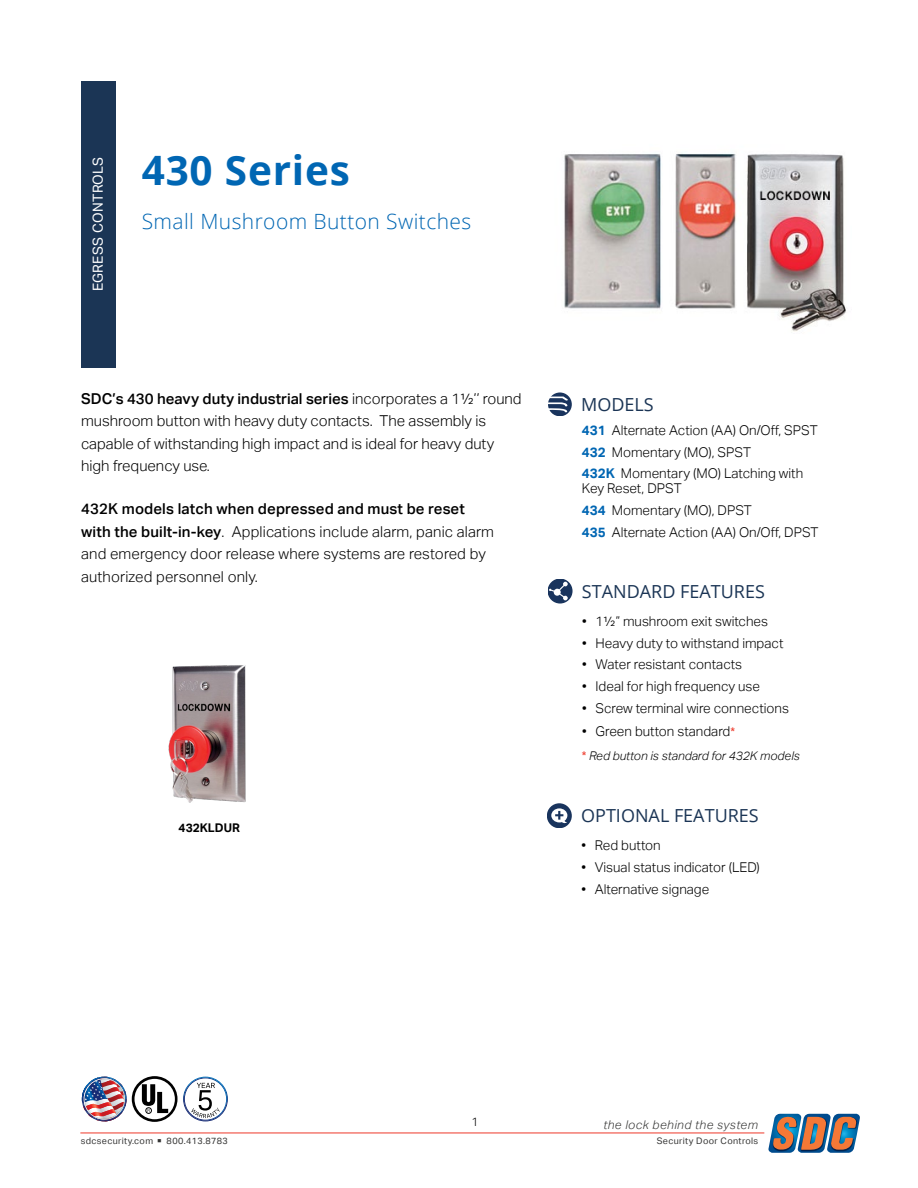
<style>
.page{position:relative;width:918px;height:1188px;background:#fff}
.page>*{position:absolute;margin:0;border:0;box-sizing:border-box;transform-origin:0 0}
.t1{font:700 40.5px "Open Sans";letter-spacing:.02em;color:#0066b3}
.t2{font:300 21px "Open Sans";letter-spacing:.02em;color:#0066b3}
.t3{font:18px "Open Sans";color:#1b3555}
.t4{font:300 15px/22.5px "Aktiv Grotesk";color:#000}
.t5{font:13.8px "Aktiv Grotesk";letter-spacing:.02em;color:#fff}
.t6{font:300 13.5px/21.8px "Aktiv Grotesk";color:#000}
.t7{font:italic 300 12px "Aktiv Grotesk";color:#000}
.t8{font:italic 300 12px "Aktiv Grotesk";letter-spacing:.04em;color:#343433}
.t9{font:700 12px "Aktiv Grotesk";color:#000}
.t10{font:300 12px "Aktiv Grotesk";color:#000}
.t11{font:9px "Aktiv Grotesk";letter-spacing:.04em;color:#343433}
.s1{font-weight:500}
.s2{font-weight:700;color:#0066b3}
.s3{font-weight:400;font-size:12px;color:#ee3829}
.s4{font-weight:400;font-style:normal;color:#ee3829}
.s5{font-size:6.75px}
</style>
<div class="page">
<hr style="left:80px;top:1133px;width:684px;height:1px;background:#ee3829">
<svg style="left:768px;top:1114px;width:92px;height:39px;background:#867f80"></svg>
<svg style="left:548px;top:392px;width:24px;height:24px"></svg>
<svg style="left:548px;top:397px;width:20px;height:15px"></svg>
<img style="left:82px;top:1076px;width:146px;height:46px">
<svg style="left:548px;top:579px;width:25px;height:25px"></svg>
<svg style="left:549px;top:582px;width:19px;height:18px"></svg>
<div style="left:547px;top:803px;width:25px;height:25px;background:#19345d;border-radius:12px"></div>
<svg style="left:551px;top:808px;width:16px;height:16px"></svg>
<img style="left:564px;top:153px;width:282px;height:179px">
<img style="left:168px;top:665px;width:78px;height:138px">
<div style="left:81px;top:81px;width:34px;height:286px;background:#1b3555"></div>
<p class="t5" style="left:90px;top:291px;width:136px;rotate:-90deg">EGRESS CONTROLS</p>
<h1 class="t1" style="left:142px;top:142px;width:210px">430 Series</h1>
<h2 class="t2" style="left:142px;top:207px;width:331px">Small Mushroom Button Switches</h2>
<p class="t4" style="left:81px;top:387px;width:442px"><span class="s1">SDC’s 430 heavy duty industrial series</span> incorporates a 11/2’’ round mushroom button with heavy duty contacts. The assembly is capable of withstanding high impact and is ideal for heavy duty high frequency use.</p>
<p class="t4" style="left:81px;top:498px;width:414px"><span class="s1">432K models latch when depressed and must be reset with the built-in-key</span>. Applications include alarm, panic alarm and emergency door release where systems are restored by authorized personnel only.</p>
<p class="t9" style="left:179px;top:821px;width:63px">432KLDUR</p>
<h3 class="t3" style="left:581px;top:393px;width:74px">MODELS</h3>
<p class="t6" style="left:582px;top:419px;width:237px"><span class="s2">431</span> Alternate Action (AA) On/Off, SPST<br><span class="s2">432</span> Momentary (MO), SPST<br><span class="s2">432K</span> Momentary (MO) Latching with</p>
<p class="t6" style="left:582px;top:478px;width:238px">Key Reset, DPST<br><span class="s2">434</span> Momentary (MO), DPST<br><span class="s2">435</span> Alternate Action (AA) On/Off, DPST</p>
<h3 class="t3" style="left:582px;top:579px;width:185px">STANDARD FEATURES</h3>
<p class="t6" style="left:582px;top:610px;width:188px">• 11/2” mushroom exit switches</p>
<p class="t6" style="left:582px;top:632px;width:203px">• Heavy duty to withstand impact</p>
<p class="t6" style="left:582px;top:654px;width:162px">• Water resistant contacts</p>
<p class="t6" style="left:582px;top:676px;width:179px">• Ideal for high frequency use</p>
<p class="t6" style="left:582px;top:697px;width:208px">• Screw terminal wire connections</p>
<p class="t6" style="left:582px;top:721px;width:154px">• Green button standard<span class="s3">*</span></p>
<p class="t7" style="left:582px;top:749px;width:220px"><span class="s4">*</span> Red button is standard for 432K models</p>
<h3 class="t3" style="left:581px;top:803px;width:179px">OPTIONAL FEATURES</h3>
<p class="t6" style="left:581px;top:835px;width:81px">• Red button</p>
<p class="t6" style="left:581px;top:856px;width:180px">• Visual status indicator (LED)</p>
<p class="t6" style="left:581px;top:878px;width:129px">• Alternative signage</p>
<p class="t10" style="left:472px;top:1115px;width:9px">1</p>
<p class="t8" style="left:603px;top:1118px;width:156px">the lock behind the system</p>
<p class="t11" style="left:81px;top:1136px;width:148px">sdcsecurity.com <span class="s5">■</span> 800.413.8783</p>
<p class="t11" style="left:657px;top:1136px;width:103px">Security Door Controls</p>
</div>
